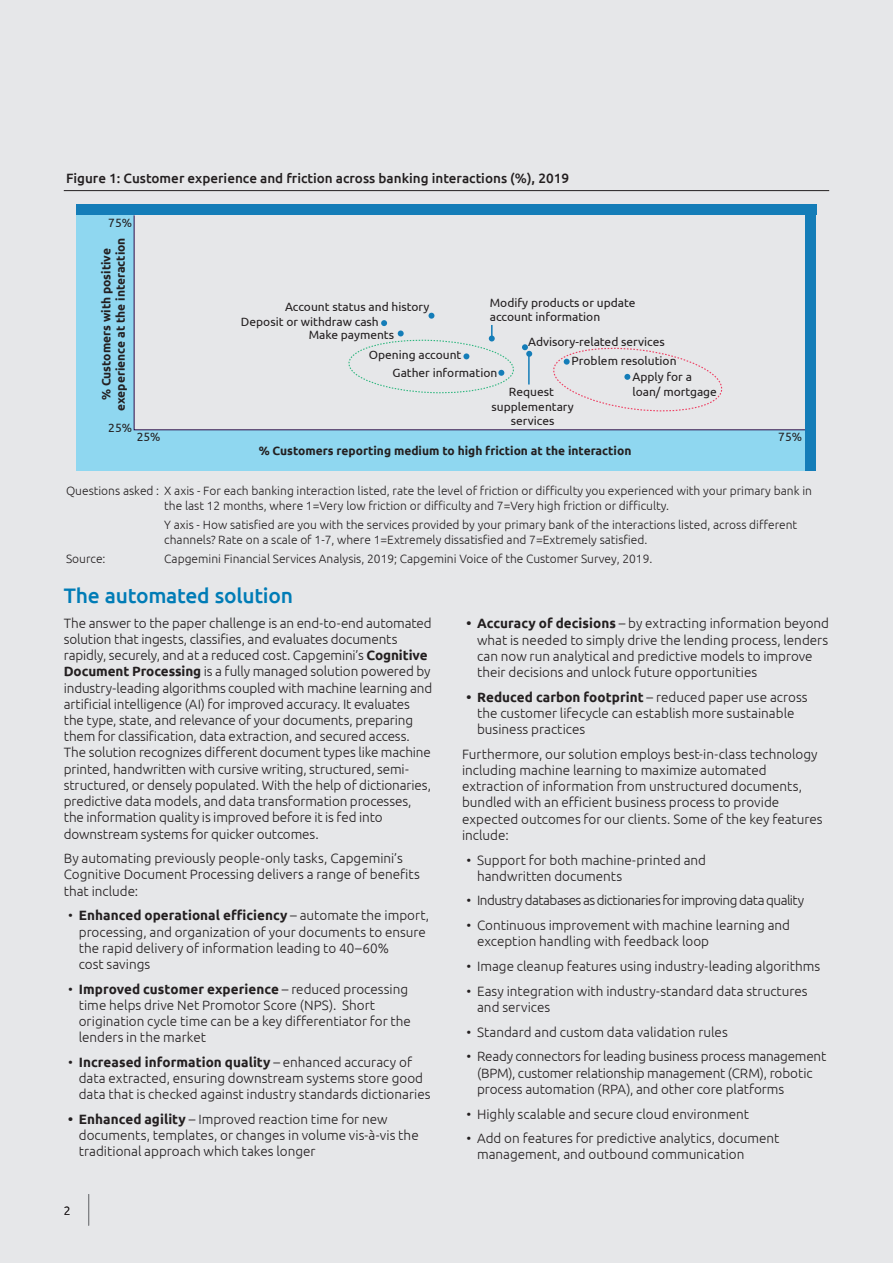
<style>
.page{position:relative;width:893px;height:1263px;background:#e6e7e9}
.page>*{position:absolute;margin:0;border:0;box-sizing:border-box;transform-origin:0 0}
.t1{font:500 21px "Ubuntu";letter-spacing:-.015em;color:#007cb6}
.t2{font:300 13.5px/16.2px "Ubuntu";color:#231f20}
.t3{font:500 13.5px "Ubuntu";color:#231f20}
.t4{font:300 13.5px "Ubuntu";letter-spacing:-.04em;color:#231f20}
.t5{font:300 12px/15px "Ubuntu";color:#231f20}
.t6{font:12px/14.4px "Ubuntu";color:#231f20}
.t7{font:700 12px/14.4px "Ubuntu";color:#231f20;text-align:center}
.s1{font-weight:700}
</style>
<div class="page">
<hr style="left:88px;top:1194px;width:1px;height:31px;background:#808285">
<div style="left:76px;top:214px;width:58px;height:254px;background:#8fd7f0"></div>
<div style="left:76px;top:430px;width:730px;height:41px;background:#8fd7f0"></div>
<hr style="left:64px;top:190px;width:765px;height:1px;background:#231f20">
<svg style="left:134px;top:215px;width:671px;height:215px"></svg>
<svg style="left:522px;top:344px;width:10px;height:13px"></svg>
<hr style="left:528px;top:355px;width:2px;height:29px;background:#147db8">
<svg style="left:348px;top:313px;width:167px;height:81px"></svg>
<svg style="left:552px;top:344px;width:172px;height:71px"></svg>
<div style="left:76px;top:204px;width:740px;height:11px;background:#147db8"></div>
<div style="left:805px;top:204px;width:11px;height:267px;background:#147db8"></div>
<p class="t3" style="left:66px;top:169px;width:504px">Figure 1: Customer experience and friction across banking interactions (%), 2019</p>
<p class="t6" style="left:108px;top:215px;width:25px">75%</p>
<p class="t7" style="left:99px;top:411px;width:175px;rotate:-90deg">% Customers with positive exeperience at the interaction</p>
<p class="t6" style="left:490px;top:295px;width:147px">Modify products or update account information</p>
<p class="t6" style="left:241px;top:299px;width:190px;text-indent:44px">Account status and history<br>Deposit or withdraw cash</p>
<p class="t6" style="left:369px;top:324px;width:94px;line-height:20.4px;text-indent:-60px">Make payments<br>Opening account</p>
<p class="t6" style="left:393px;top:365px;width:106px">Gather information</p>
<p class="t6" style="left:572px;top:332px;width:106px;line-height:18.3px;text-indent:-43px">Advisory-related services<br>Problem resolution</p>
<p class="t6" style="left:632px;top:370px;width:61px">Apply for a</p>
<p class="t6" style="left:509px;top:384px;width:47px">Request</p>
<p class="t6" style="left:632px;top:384px;width:86px">loan/ mortgage</p>
<p class="t6" style="left:492px;top:399px;width:84px;text-align:center">supplementary services</p>
<p class="t6" style="left:108px;top:420px;width:25px">25%</p>
<p class="t6" style="left:137px;top:429px;width:25px">25%</p>
<p class="t6" style="left:778px;top:429px;width:25px">75%</p>
<p class="t7" style="left:259px;top:443px;width:374px">% Customers reporting medium to high friction at the interaction</p>
<p class="t5" style="left:164px;top:483px;width:649px;text-indent:-98px">Questions asked : X axis - For each banking interaction listed, rate the level of friction or difficulty you experienced with your primary bank in the last 12 months, where 1=Very low friction or difficulty and 7=Very high friction or difficulty.</p>
<p class="t5" style="left:164px;top:517px;width:634px">Y axis - How satisfied are you with the services provided by your primary bank of the interactions listed, across different channels? Rate on a scale of 1-7, where 1=Extremely dissatisfied and 7=Extremely satisfied.</p>
<p class="t5" style="left:66px;top:551px;width:41px">Source:</p>
<p class="t5" style="left:164px;top:551px;width:490px">Capgemini Financial Services Analysis, 2019; Capgemini Voice of the Customer Survey, 2019.</p>
<h1 class="t1" style="left:64px;top:582px;width:231px">The automated solution</h1>
<p class="t2" style="left:64px;top:615px;width:370px">The answer to the paper challenge is an end-to-end automated solution that ingests, classifies, and evaluates documents rapidly, securely, and at a reduced cost. Capgemini’s <span class="s1">Cognitive Document Processing</span> is a fully managed solution powered by industry-leading algorithms coupled with machine learning and artificial intelligence (AI) for improved accuracy. It evaluates the type, state, and relevance of your documents, preparing them for classification, data extraction, and secured access.<br>The solution recognizes different document types like machine printed, handwritten with cursive writing, structured, semi&shy;structured, or densely populated. With the help of dictionaries, predictive data models, and data transformation processes, the information quality is improved before it is fed into downstream systems for quicker outcomes.</p>
<p class="t2" style="left:64px;top:850px;width:358px">By automating previously people-only tasks, Capgemini’s<br>Cognitive Document Processing delivers a range of benefits that include:</p>
<p class="t2" style="left:79px;top:907px;width:352px;text-indent:-11px">• <span class="s1">Enhanced operational efficiency</span> – automate the import, processing, and organization of your documents to ensure the rapid delivery of information leading to 40–60%<br>cost savings</p>
<p class="t2" style="left:79px;top:980px;width:334px;text-indent:-11px">• <span class="s1">Improved customer experience</span> – reduced processing time helps drive Net Promotor Score (NPS). Short origination cycle time can be a key differentiator for the lenders in the market</p>
<p class="t2" style="left:79px;top:1054px;width:353px;text-indent:-11px">• <span class="s1">Increased information quality</span> – enhanced accuracy of data extracted, ensuring downstream systems store good data that is checked against industry standards dictionaries</p>
<p class="t2" style="left:79px;top:1111px;width:341px;text-indent:-11px"><span class="s1">• Enhanced agility</span> – Improved reaction time for new documents, templates, or changes in volume vis-à-vis the traditional approach which takes longer</p>
<p class="t5" style="left:64px;top:1202px;width:8px">2</p>
<p class="t2" style="left:477px;top:615px;width:354px;text-indent:-11px"><span class="s1">• Accuracy of decisions</span> – by extracting information beyond what is needed to simply drive the lending process, lenders can now run analytical and predictive models to improve their decisions and unlock future opportunities</p>
<p class="t2" style="left:477px;top:688px;width:332px;text-indent:-11px"><span class="s1">• Reduced carbon footprint</span> – reduced paper use across the customer lifecycle can establish more sustainable business practices</p>
<p class="t2" style="left:462px;top:746px;width:362px">Furthermore, our solution employs best-in-class technology including machine learning to maximize automated extraction of information from unstructured documents, bundled with an efficient business process to provide expected outcomes for our clients. Some of the key features include:</p>
<p class="t2" style="left:477px;top:851px;width:231px;text-indent:-11px">• Support for both machine-printed and handwritten documents</p>
<p class="t4" style="left:466px;top:892px;width:339px">• Industry databases as dictionaries for improving data quality</p>
<p class="t2" style="left:477px;top:917px;width:315px;text-indent:-11px">• Continuous improvement with machine learning and exception handling with feedback loop</p>
<p class="t2" style="left:466px;top:958px;width:355px">• Image cleanup features using industry-leading algorithms</p>
<p class="t2" style="left:477px;top:982px;width:332px;text-indent:-11px">• Easy integration with industry-standard data structures and services</p>
<p class="t2" style="left:466px;top:1023px;width:263px">• Standard and custom data validation rules</p>
<p class="t2" style="left:477px;top:1048px;width:351px;text-indent:-11px">• Ready connectors for leading business process management (BPM), customer relationship management (CRM), robotic process automation (RPA), and other core platforms</p>
<p class="t2" style="left:466px;top:1105px;width:284px">• Highly scalable and secure cloud environment</p>
<p class="t2" style="left:477px;top:1130px;width:304px;text-indent:-11px">• Add on features for predictive analytics, document management, and outbound communication</p>
</div>
